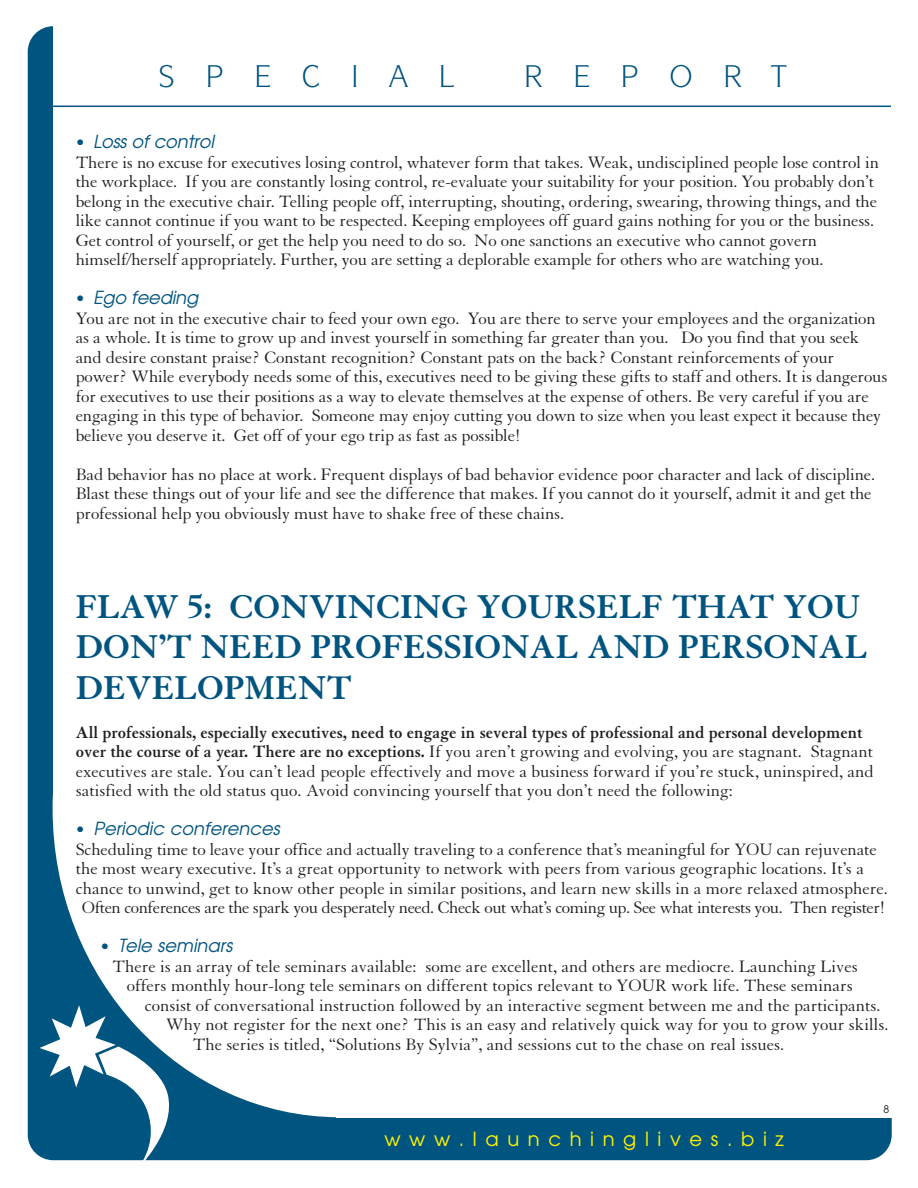
<style>
.page{position:relative;width:918px;height:1188px;background:#fff}
.page>*{position:absolute;margin:0;border:0;box-sizing:border-box;transform-origin:0 0}
.t1{font:700 36px/40.5px "Granjon";color:#005480}
.t2{font:19.5px "Avant Garde";letter-spacing:.445em;color:#fff200}
.t3{font:18px/19.5px "Granjon";letter-spacing:-.01em;color:#231f20}
.t4{font:italic 18px "Avant Garde";color:#005480}
.t5{font:10.5px "Avant Garde";color:#231f20}
.s1{font-family:"Granjon";font-style:normal}
.s2{font-weight:700}
.s3{font-family:"Granjon";font-weight:700;font-style:normal}
</style>
<div class="page">
<div style="left:28px;top:26px;width:864px;height:1134px;background:#005480;border-radius:26px"></div>
<div style="left:53px;top:500px;width:574px;height:617px;background:#fff;border-radius:50%"></div>
<div style="left:53px;top:5px;width:865px;height:808px;background:#fff"></div>
<div style="left:337px;top:735px;width:574px;height:382px;background:#fff"></div>
<svg style="left:40px;top:1005px;width:129px;height:156px"></svg>
<hr style="left:47px;top:106px;width:844px;height:1px;background:#005480">
<p class="t4" style="left:76px;top:135px;width:140px"><span class="s1">•</span> Loss of control</p>
<p class="t3" style="left:76px;top:154px;width:805px">There is no excuse for executives losing control, whatever form that takes. Weak, undisciplined people lose control in the workplace. If you are constantly losing control, re-evaluate your suitability for your position. You probably don’t belong in the executive chair. Telling people off, interrupting, shouting, ordering, swearing, throwing things, and the like cannot continue if you want to be respected. Keeping employees off guard gains nothing for you or the business.<br>Get control of yourself, or get the help you need to do so. No one sanctions an executive who cannot govern himself/herself appropriately. Further, you are setting a deplorable example for others who are watching you.</p>
<p class="t4" style="left:76px;top:291px;width:124px"><span class="s1">•</span> Ego feeding</p>
<p class="t3" style="left:76px;top:310px;width:813px">You are not in the executive chair to feed your own ego. You are there to serve your employees and the organization as a whole. It is time to grow up and invest yourself in something far greater than you. Do you find that you seek and desire constant praise? Constant recognition? Constant pats on the back? Constant reinforcements of your power? While everybody needs some of this, executives need to be giving these gifts to staff and others. It is dangerous for executives to use their positions as a way to elevate themselves at the expense of others. Be very careful if you are engaging in this type of behavior. Someone may enjoy cutting you down to size when you least expect it because they believe you deserve it. Get off of your ego trip as fast as possible!</p>
<p class="t3" style="left:76px;top:466px;width:801px">Bad behavior has no place at work. Frequent displays of bad behavior evidence poor character and lack of discipline.<br>Blast these things out of your life and see the difference that makes. If you cannot do it yourself, admit it and get the professional help you obviously must have to shake free of these chains.</p>
<h1 class="t1" style="left:76px;top:590px;width:793px">FLAW 5: CONVINCING YOURSELF THAT YOU<br>DON’T NEED PROFESSIONAL AND PERSONAL<br>DEVELOPMENT</h1>
<p class="t3" style="left:76px;top:724px;width:800px"><span class="s2">All professionals, especially executives, need to engage in several types of professional and personal development over the course of a year. There are no exceptions.</span> If you aren’t growing and evolving, you are stagnant. Stagnant executives are stale. You can’t lead people effectively and move a business forward if you’re stuck, uninspired, and satisfied with the old status quo. Avoid convincing yourself that you don’t need the following:</p>
<p class="t4" style="left:76px;top:822px;width:206px"><span class="s3">•</span> Periodic conferences</p>
<p class="t3" style="left:76px;top:841px;width:803px">Scheduling time to leave your office and actually traveling to a conference that’s meaningful for YOU can rejuvenate</p>
<p class="t3" style="left:76px;top:861px;width:790px">the most weary executive. It’s a great opportunity to network with peers from various geographic locations. It’s a</p>
<p class="t3" style="left:76px;top:880px;width:814px">chance to unwind, get to know other people in similar positions, and learn new skills in a more relaxed atmosphere.</p>
<p class="t3" style="left:82px;top:900px;width:805px">Often conferences are the spark you desperately need. Check out what’s coming up. See what interests you. Then register!</p>
<p class="t4" style="left:100px;top:939px;width:133px"><span class="s3">•</span> Tele seminars</p>
<p class="t3" style="left:112px;top:958px;width:747px">There is an array of tele seminars available: some are excellent, and others are mediocre. Launching Lives</p>
<p class="t3" style="left:127px;top:978px;width:727px">offers monthly hour-long tele seminars on different topics relevant to YOUR work life. These seminars</p>
<p class="t3" style="left:145px;top:997px;width:737px">consist of conversational instruction followed by an interactive segment between me and the participants.</p>
<p class="t3" style="left:166px;top:1017px;width:724px">Why not register for the next one? This is an easy and relatively quick way for you to grow your skills.</p>
<p class="t3" style="left:193px;top:1036px;width:593px">The series is titled, “Solutions By Sylvia”, and sessions cut to the chase on real issues.</p>
<p class="t2" style="left:384px;top:1131px;width:401px">www.launchinglives.biz</p>
<p class="t5" style="left:884px;top:1106px;width:7px">8</p>
</div>
